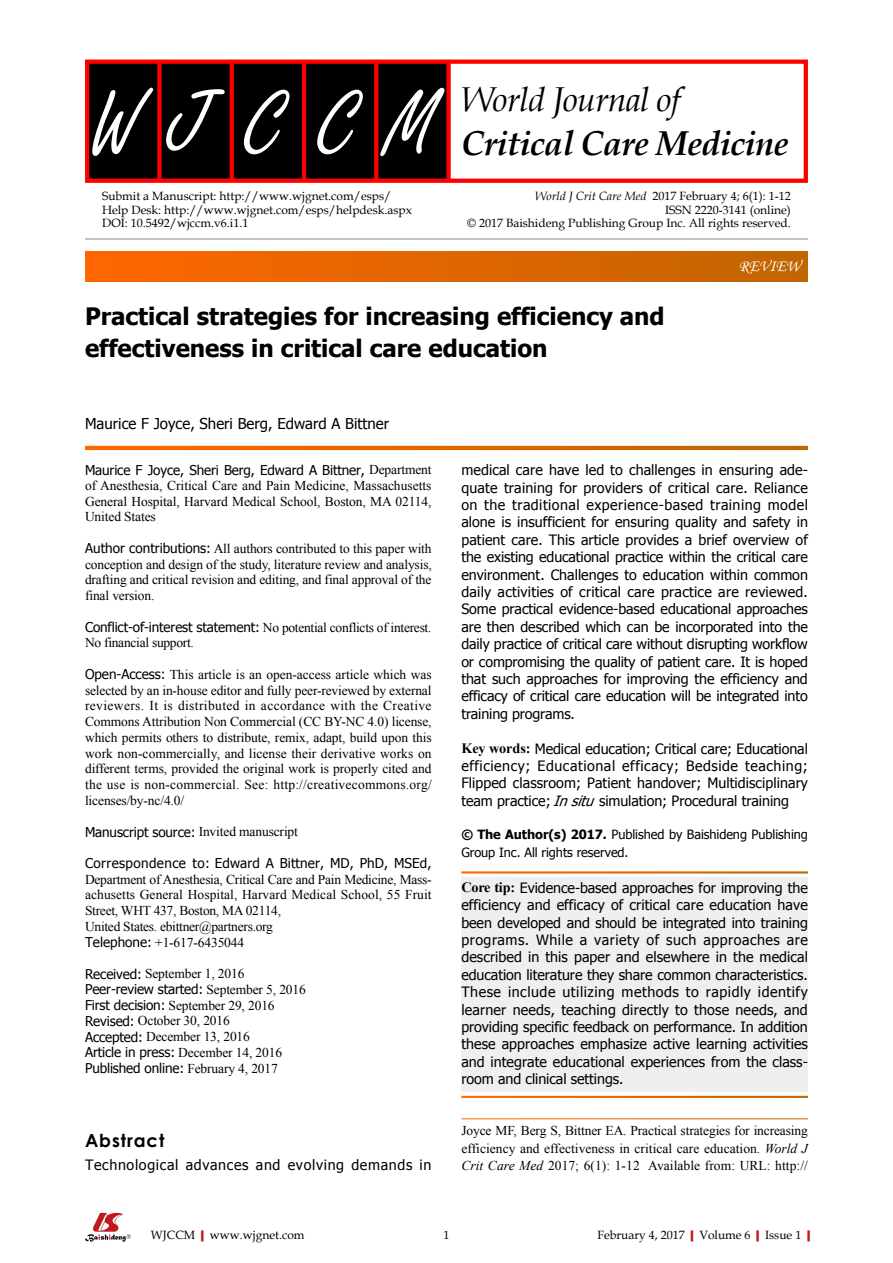
<style>
.page{position:relative;width:893px;height:1263px;background:#fff}
.page>*{position:absolute;margin:0;border:0;box-sizing:border-box;transform-origin:0 0}
.t1{font:94.5px "Freestyle Script";letter-spacing:.33em;color:#fff;scale:.95 1}
.t2{font:italic 700 34.5px "Book Antiqua";letter-spacing:-.02em;color:#000}
.t3{font:italic 34.5px "Book Antiqua";letter-spacing:-.02em;color:#000}
.t4{font:700 24px/31.5px "Tahoma";color:#000}
.t5{font:700 18px "Century Gothic";letter-spacing:.05em;color:#000}
.t6{font:16.5px "Monotype Corsiva";color:#fff}
.t7{font:15px "Tahoma";color:#000}
.t8{font:14.25px/17.4px "Tahoma";letter-spacing:-.005em;color:#000;text-align:justify}
.t9{font:14.25px "Tahoma";letter-spacing:.045em;color:#000}
.t10{font:13.5px/15.8px "Times New Roman";letter-spacing:-.01em;color:#000;text-align:justify}
.t11{font:13.5px "Tahoma";letter-spacing:-.01em;color:#000}
.t12{font:12.75px/17.4px "Tahoma";letter-spacing:-.005em;color:#000}
.t13{font:12px/13.5px "Book Antiqua";color:#000}
.s1{font-style:italic}
.s2{font-family:"Tahoma"}
.s3{font-family:"Times New Roman"}
.s4{font-family:"Times New Roman";font-weight:700}
.s5{font-weight:700}
.s6{font-weight:700;color:#c01920}
</style>
<div class="page">
<div style="left:461px;top:877px;width:347px;height:214px;background:#eeefef"></div>
<div style="left:85px;top:252px;width:723px;height:29px;background:linear-gradient(to right,#f60,#c16500)"></div>
<hr style="left:85px;top:239px;width:723px;height:1px;background:#898989">
<svg style="left:85px;top:446px;width:723px;height:4px;background:#e06500"></svg>
<svg style="left:85px;top:1213px;width:46px;height:29px"></svg>
<div style="left:87px;top:61px;width:362px;height:121px;background:#000"></div>
<div style="left:157px;top:61px;width:5px;height:121px;background:#f00"></div>
<svg style="left:230px;top:65px;width:4px;height:113px"></svg>
<hr style="left:302px;top:61px;width:4px;height:121px;background:#f00">
<svg style="left:374px;top:65px;width:4px;height:113px"></svg>
<div style="left:446px;top:61px;width:5px;height:121px;background:#f00"></div>
<div style="left:85px;top:60px;width:723px;height:123px;border:4px solid #f00"></div>
<p class="t1" style="left:90px;top:72px;width:366px">WJCCM</p>
<p class="t3" style="left:461px;top:75px;width:220px">World Journal of</p>
<p class="t2" style="left:461px;top:120px;width:328px">Critical Care Medicine</p>
<p class="t13" style="left:102px;top:189px;width:311px">Submit a Manuscript: http://www.wjgnet.com/esps/<br>Help Desk: http://www.wjgnet.com/esps/helpdesk.aspx<br>DOI: 10.5492/wjccm.v6.i1.1</p>
<p class="t13" style="left:467px;top:189px;width:325px;text-align:right"><span class="s1">World J Crit Care Med</span> 2017 February 4; 6(1): 1-12<br>ISSN 2220-3141 (online)<br>© 2017 Baishideng Publishing Group Inc. All rights reserved.</p>
<p class="t4" style="left:85px;top:299px;width:581px">Practical strategies for increasing efficiency and effectiveness in critical care education</p>
<p class="t7" style="left:85px;top:413px;width:306px">Maurice F Joyce, Sheri Berg, Edward A Bittner</p>
<p class="t6" style="left:739px;top:256px;width:63px">REVIEW</p>
<p class="t10" style="left:85px;top:462px;width:348px"><span class="s2">Maurice F Joyce, Sheri Berg, Edward A Bittner,</span> Department of Anesthesia, Critical Care and Pain Medicine, Massachusetts General Hospital, Harvard Medical School, Boston, MA 02114, United States</p>
<p class="t10" style="left:85px;top:540px;width:348px"><span class="s2">Author contributions:</span> All authors contributed to this paper with conception and design of the study, literature review and analysis, drafting and critical revision and editing, and final approval of the final version.</p>
<p class="t10" style="left:85px;top:619px;width:348px"><span class="s2">Conflict-of-interest statement:</span> No potential conflicts of interest.<br>No financial support.</p>
<p class="t10" style="left:85px;top:666px;width:348px"><span class="s2">Open-Access:</span> This article is an open-access article which was selected by an in-house editor and fully peer-reviewed by external reviewers. It is distributed in accordance with the Creative Commons Attribution Non Commercial (CC BY-NC 4.0) license, which permits others to distribute, remix, adapt, build upon this work non-commercially, and license their derivative works on different terms, provided the original work is properly cited and the use is non-commercial. See: http://creativecommons.org/ licenses/by-nc/4.0/</p>
<p class="t11" style="left:85px;top:823px;width:214px">Manuscript source: <span class="s3">Invited manuscript</span></p>
<p class="t10" style="left:85px;top:856px;width:348px;text-align:left"><span class="s2">Correspondence to: Edward A Bittner, MD, PhD, MSEd, </span>Department of Anesthesia, Critical Care and Pain Medicine, Mass&shy;achusetts General Hospital, Harvard Medical School, 55 Fruit Street, WHT 437, Boston, MA 02114,<br>United States. ebittner@partners.org<br><span class="s2">Telephone:</span> +1-617-6435044</p>
<p class="t10" style="left:85px;top:965px;width:222px;text-align:left"><span class="s2">Received:</span> September 1, 2016<br><span class="s2">Peer-review started:</span> September 5, 2016<br><span class="s2">First decision:</span> September 29, 2016<br><span class="s2">Revised:</span> October 30, 2016<br><span class="s2">Accepted:</span> December 13, 2016<br><span class="s2">Article in press:</span> December 14, 2016<br><span class="s2">Published online:</span> February 4, 2017</p>
<p class="t5" style="left:85px;top:1126px;width:81px">Abstract</p>
<p class="t9" style="left:85px;top:1156px;width:348px">Technological advances and evolving demands in</p>
<p class="t8" style="left:461px;top:461px;width:348px">medical care have led to challenges in ensuring ade&shy;quate training for providers of critical care. Reliance on the traditional experience-based training model alone is insufficient for ensuring quality and safety in patient care. This article provides a brief overview of the existing educational practice within the critical care environment. Challenges to education within common daily activities of critical care practice are reviewed.<br>Some practical evidence-based educational approaches are then described which can be incorporated into the daily practice of critical care without disrupting workflow or compromising the quality of patient care. It is hoped that such approaches for improving the efficiency and efficacy of critical care education will be integrated into training programs.</p>
<p class="t8" style="left:461px;top:739px;width:348px"><span class="s4">Key words:</span> Medical education; Critical care; Educational efficiency; Educational efficacy; Bedside teaching; Flipped classroom; Patient handover; Multidisciplinary team practice; <span class="s1">Insitu</span> simulation; Procedural training</p>
<p class="t12" style="left:461px;top:825px;width:348px"><span class="s5">© The Author(s) 2017.</span> Published by Baishideng Publishing<br>Group Inc. All rights reserved.</p>
<p class="t8" style="left:461px;top:878px;width:348px"><span class="s4">Core tip:</span> Evidence-based approaches for improving the efficiency and efficacy of critical care education have been developed and should be integrated into training programs. While a variety of such approaches are described in this paper and elsewhere in the medical education literature they share common characteristics.<br>These include utilizing methods to rapidly identify learner needs, teaching directly to those needs, and providing specific feedback on performance. In addition these approaches emphasize active learning activities and integrate educational experiences from the class&shy;room and clinical settings.</p>
<p class="t10" style="left:461px;top:1122px;width:348px;line-height:17.4px">Joyce MF, Berg S, Bittner EA. Practical strategies for increasing efficiency and effectiveness in critical care education. <span class="s1">World J Crit Care Med</span> 2017; 6(1): 1-12 Available from: URL: http://</p>
<p class="t13" style="left:151px;top:1227px;width:155px">WJCCM<span class="s6">|</span>www.wjgnet.com</p>
<p class="t13" style="left:597px;top:1227px;width:220px">February 4, 2017<span class="s6">|</span>Volume 6<span class="s6">|</span>Issue 1<span class="s6">|</span></p>
</div>
